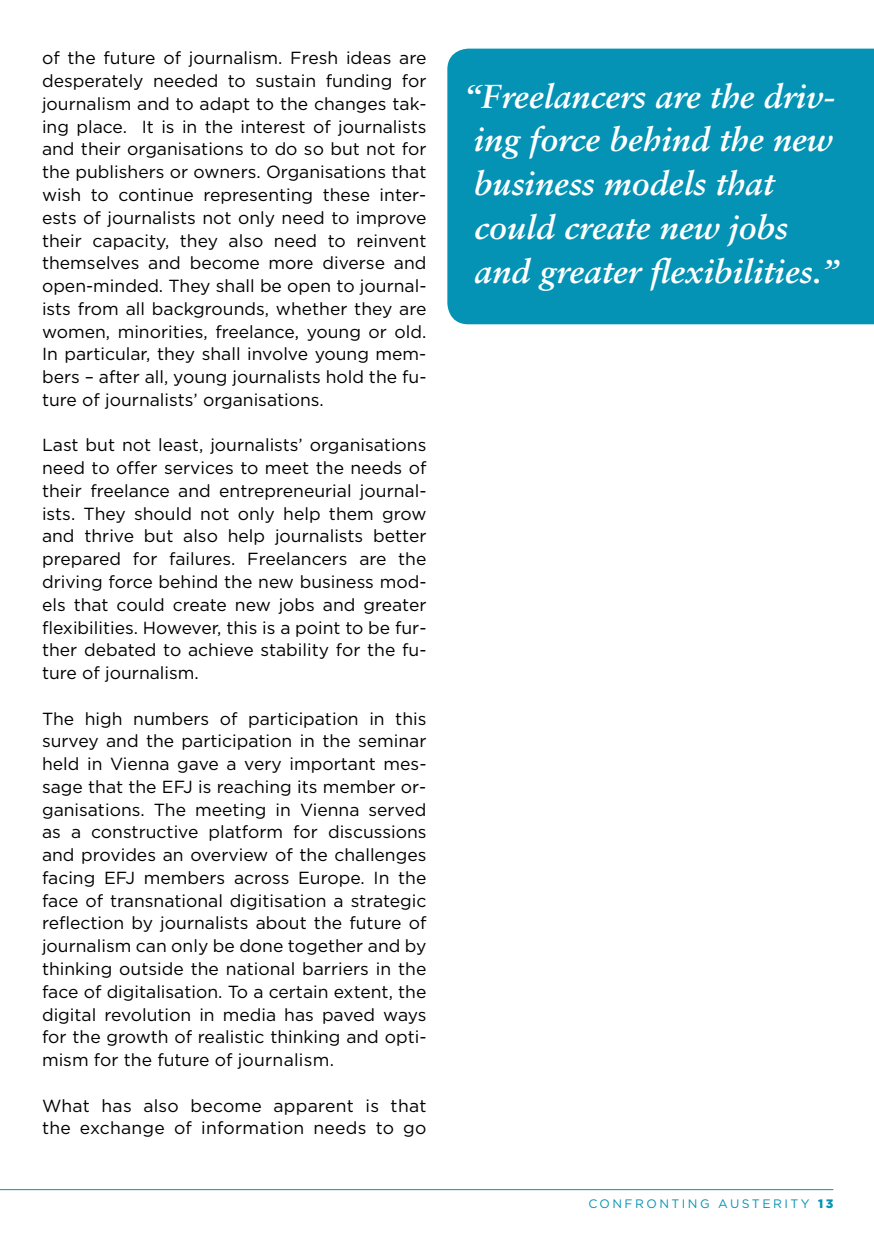
<style>
.page{position:relative;width:874px;height:1241px;background:#fff}
.page>*{position:absolute;margin:0;border:0;box-sizing:border-box;transform-origin:0 0}
.t1{font:italic 700 33.25px/43.8px "Sabon";color:#fff}
.t2{font:17.5px/22.8px "Gotham";color:#000;text-align:justify}
.t3{font:12.25px "Gotham";letter-spacing:.2em;color:#0493b4}
.s1{font-weight:900}
</style>
<div class="page">
<hr style="left:0;top:1189px;width:832px;height:1px;background:#0493b4">
<div style="left:447px;top:49px;width:426px;height:275px;background:#0493b4"></div>
<p class="t2" style="left:42px;top:46px;width:386px">of the future of journalism. Fresh ideas are desperately needed to sustain funding for journalism and to adapt to the changes tak&shy;ing place. It is in the interest of journalists and their organisations to do so but not for the publishers or owners. Organisations that wish to continue representing these inter&shy;ests of journalists not only need to improve their capacity, they also need to reinvent themselves and become more diverse and open-minded. They shall be open to journal&shy;ists from all backgrounds, whether they are women, minorities, freelance, young or old.<br>In particular, they shall involve young mem&shy;bers – after all, young journalists hold the fu&shy;ture of journalists’ organisations.</p>
<p class="t2" style="left:42px;top:433px;width:386px">Last but not least, journalists’ organisations need to offer services to meet the needs of their freelance and entrepreneurial journal&shy;ists. They should not only help them grow and thrive but also help journalists better prepared for failures. Freelancers are the driving force behind the new business mod&shy;els that could create new jobs and greater flexibilities. However, this is a point to be fur&shy;ther debated to achieve stability for the fu&shy;ture of journalism.</p>
<p class="t2" style="left:42px;top:706px;width:386px">The high numbers of participation in this survey and the participation in the seminar held in Vienna gave a very important mes&shy;sage that the EFJ is reaching its member or&shy;ganisations. The meeting in Vienna served as a constructive platform for discussions and provides an overview of the challenges facing EFJ members across Europe. In the face of transnational digitisation a strategic reflection by journalists about the future of journalism can only be done together and by thinking outside the national barriers in the face of digitalisation. To a certain extent, the digital revolution in media has paved ways for the growth of realistic thinking and opti&shy;mism for the future of journalism.</p>
<p class="t2" style="left:42px;top:1093px;width:386px">What has also become apparent is that the exchange of information needs to go</p>
<h1 class="t1" style="left:464px;top:74px;width:376px">“Freelancers are the driv&shy;ing force behind the new business models that could create new jobs and greater flexibilities.”</h1>
<p class="t3" style="left:588px;top:1195px;width:246px">CONFRONTING AUSTERITY <span class="s1">13</span></p>
</div>
